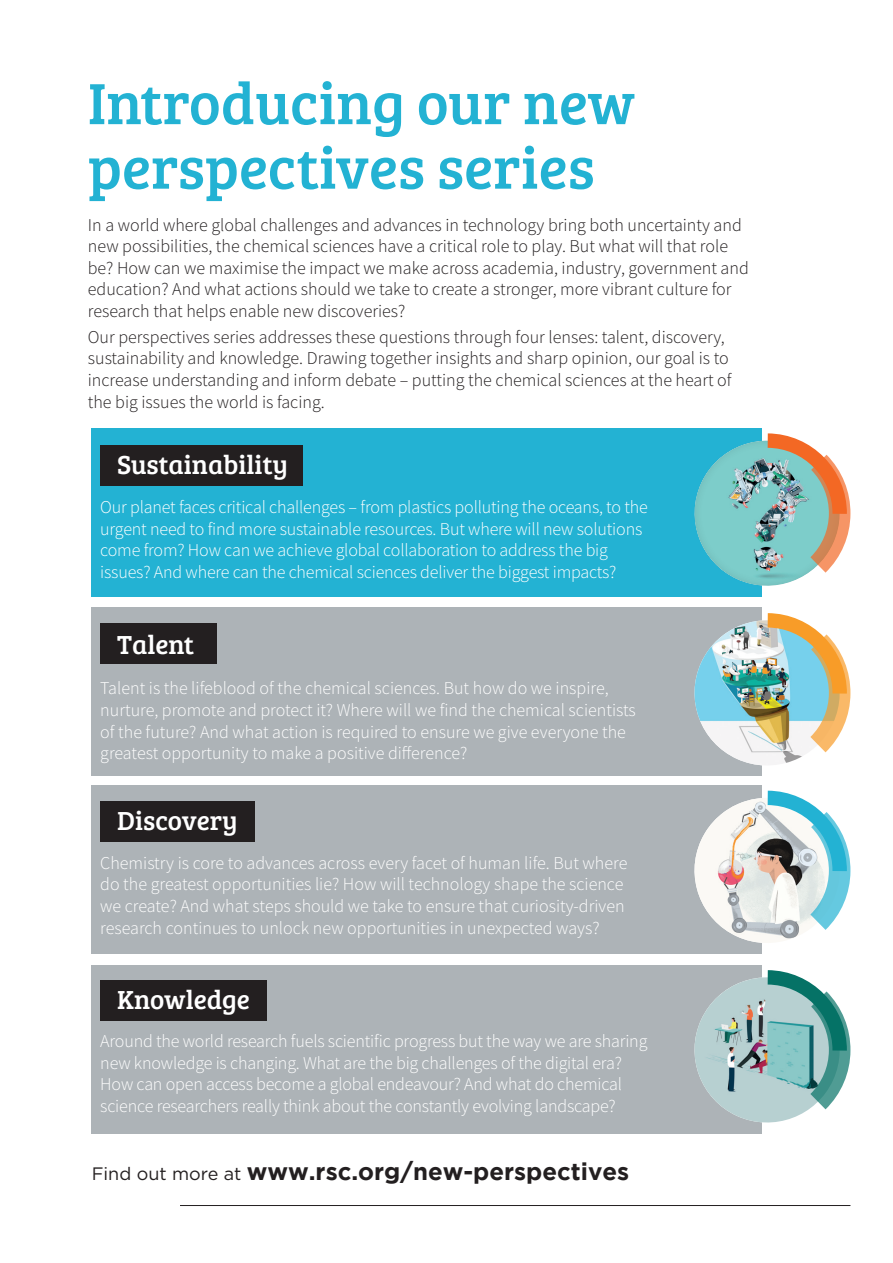
<style>
.page{position:relative;width:893px;height:1263px;background:#fff}
.page>*{position:absolute;margin:0;border:0;box-sizing:border-box;transform-origin:0 0}
.Subtitles{font:60px/64.5px "Bree Serif";color:#23b2d3}
.Subtitles-2{font:27px "Bree Serif";color:#fff}
.Body_Copy{font:700 24px "Gotham";color:#231f20}
.Subtitles-3{font:300 18px/21.6px "Source Sans Pro";letter-spacing:-.01em;color:#fff}
.Subtitles-4{font:300 18px/21.6px "Source Sans Pro";color:#231f20}
.s1{font-weight:400;font-size:18px}
</style>
<div class="page">
<hr style="left:180px;top:1205px;width:670px;height:1px;background:#231f20">
<div style="left:92px;top:607px;width:670px;height:169px;background:#adb3b7"></div>
<div style="left:92px;top:785px;width:670px;height:169px;background:#adb3b7"></div>
<div style="left:92px;top:965px;width:670px;height:168px;background:#adb3b7"></div>
<div style="left:92px;top:428px;width:670px;height:169px;background:#23b2d3"></div>
<div style="left:100px;top:445px;width:203px;height:40px;background:#231f20"></div>
<div style="left:100px;top:623px;width:117px;height:41px;background:#231f20"></div>
<div style="left:100px;top:801px;width:155px;height:41px;background:#231f20"></div>
<div style="left:100px;top:980px;width:167px;height:41px;background:#231f20"></div>
<svg style="left:694px;top:613px;width:157px;height:153px"></svg>
<svg style="left:694px;top:790px;width:157px;height:153px"></svg>
<svg style="left:694px;top:433px;width:157px;height:153px"></svg>
<svg style="left:694px;top:970px;width:157px;height:153px"></svg>
<p class="Subtitles" style="left:88px;top:68px;width:549px">Introducing our new perspectives series</p>
<p class="Subtitles-4" style="left:88px;top:214px;width:662px">In a world where global challenges and advances in technology bring both uncertainty and new possibilities, the chemical sciences have a critical role to play. But what will that role be? How can we maximise the impact we make across academia, industry, government and education? And what actions should we take to create a stronger, more vibrant culture for research that helps enable new discoveries?</p>
<p class="Subtitles-4" style="left:88px;top:326px;width:645px">Our perspectives series addresses these questions through four lenses: talent, discovery, sustainability and knowledge. Drawing together insights and sharp opinion, our goal is to increase understanding and inform debate – putting the chemical sciences at the heart of the big issues the world is facing.</p>
<p class="Subtitles-2" style="left:117px;top:445px;width:172px">Sustainability</p>
<p class="Subtitles-3" style="left:100px;top:496px;width:549px">Our planet faces critical challenges – from plastics polluting the oceans, to the urgent need to find more sustainable resources. But where will new solutions come from? How can we achieve global collaboration to address the big issues? And where can the chemical sciences deliver the biggest impacts?</p>
<p class="Subtitles-2" style="left:117px;top:624px;width:78px">Talent</p>
<p class="Subtitles-3" style="left:100px;top:677px;width:537px">Talent is the lifeblood of the chemical sciences. But how do we inspire, nurture, promote and protect it? Where will we find the chemical scientists of the future? And what action is required to ensure we give everyone the greatest opportunity to make a positive difference?</p>
<p class="Subtitles-2" style="left:117px;top:801px;width:122px">Discovery</p>
<p class="Subtitles-3" style="left:100px;top:852px;width:529px">Chemistry is core to advances across every facet of human life. But where do the greatest opportunities lie? How will technology shape the science we create? And what steps should we take to ensure that curiosity-driven research continues to unlock new opportunities in unexpected ways?</p>
<p class="Subtitles-2" style="left:117px;top:979px;width:134px">Knowledge</p>
<p class="Subtitles-3" style="left:100px;top:1030px;width:549px">Around the world research fuels scientific progress but the way we are sharing new knowledge is changing. What are the big challenges of the digital era?<br>How can open access become a global endeavour? And what do chemical science researchers really think about the constantly evolving landscape?</p>
<p class="Body_Copy" style="left:92px;top:1158px;width:539px"><span class="s1">Find out more at</span> www.rsc.org/new-perspectives</p>
</div>
